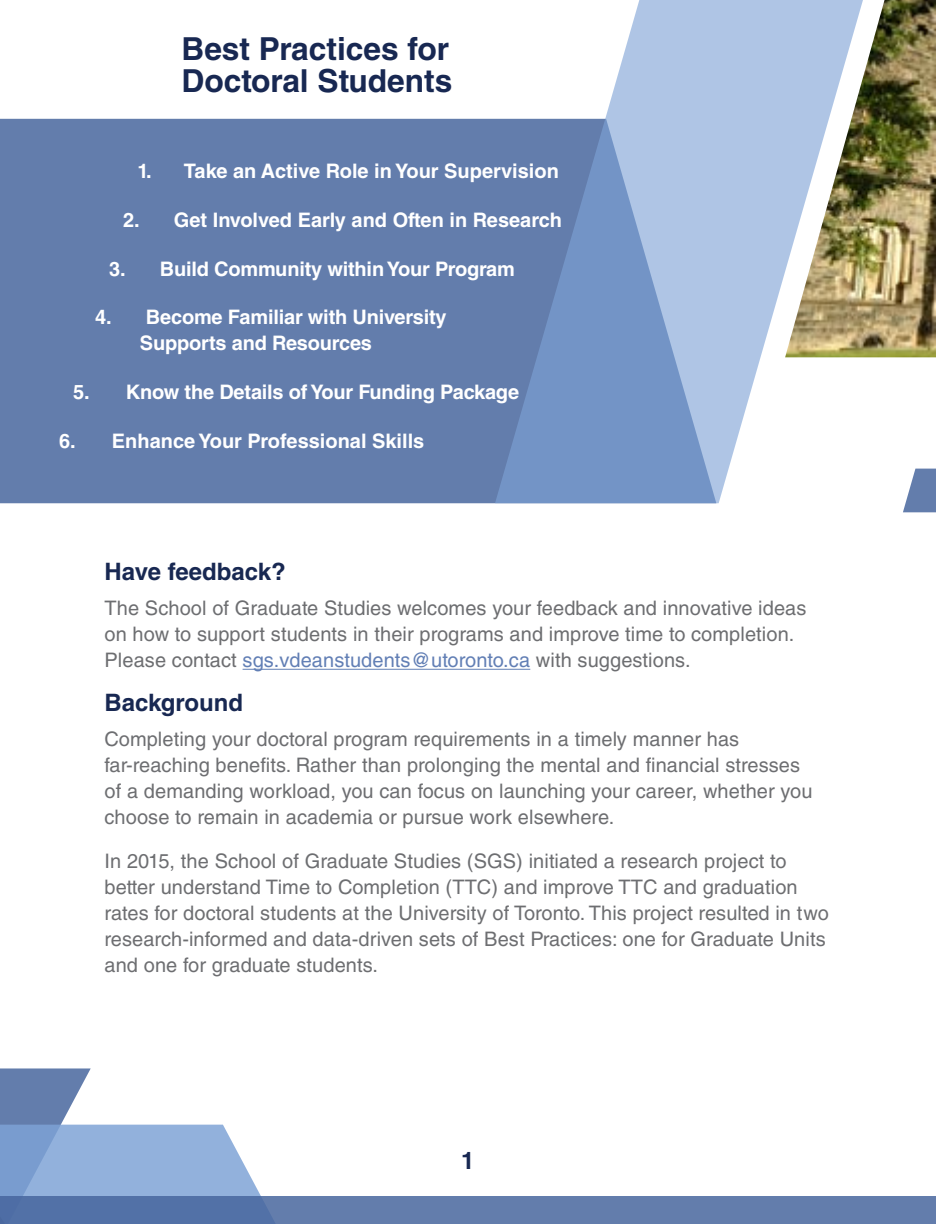
<style>
.page{position:relative;width:936px;height:1224px;background:#fff}
.page>*{position:absolute;margin:0;border:0;box-sizing:border-box;transform-origin:0 0}
.t1{font:700 31.8px/31.8px "Helvetica LT Std";color:#182852}
.t2{font:700 24px "Helvetica LT Std";color:#182852}
.t3{font:20px/26px "Helvetica LT Std";letter-spacing:.005em;color:#6d6e71}
.t4{font:700 20px/26px "Helvetica LT Std";letter-spacing:-.01em;color:#fff}
.s1{color:#627fb5}
</style>
<div class="page">
<div style="left:0;top:119px;width:495px;height:384px;background:#637dac"></div>
<hr style="left:243px;top:669px;width:287px;height:1px;background:#627fb5">
<svg style="left:495px;top:0;width:386px;height:503px"></svg>
<svg style="left:0;top:1068px;width:261px;height:128px"></svg>
<div style="left:0;top:1196px;width:936px;height:28px;background:linear-gradient(to right,#5372a7,#6981ae)"></div>
<svg style="left:903px;top:469px;width:33px;height:43px"></svg>
<img style="left:785px;top:0;width:151px;height:357px">
<h1 class="t1" style="left:181px;top:32px;width:273px">Best Practices for<br>Doctoral Students</h1>
<p class="t4" style="left:138px;top:158px;width:423px">1. Take an Active Role in Your Supervision</p>
<p class="t4" style="left:123px;top:207px;width:440px">2. Get Involved Early and Often in Research</p>
<p class="t4" style="left:109px;top:255px;width:407px">3. Build Community within Your Program</p>
<p class="t4" style="left:140px;top:304px;width:308px;text-indent:-45px">4. Become Familiar with University<br>Supports and Resources</p>
<p class="t4" style="left:73px;top:379px;width:448px">5. Know the Details of Your Funding Package</p>
<p class="t4" style="left:59px;top:427px;width:367px">6. Enhance Your Professional Skills</p>
<p class="t2" style="left:105px;top:557px;width:183px">Have feedback?</p>
<p class="t3" style="left:105px;top:595px;width:703px">The School of Graduate Studies welcomes your feedback and innovative ideas on how to support students in their programs and improve time to completion.<br>Please contact <span class="s1">sgs.vdeanstudents@utoronto.ca</span> with suggestions.</p>
<p class="t2" style="left:105px;top:688px;width:140px">Background</p>
<p class="t3" style="left:105px;top:726px;width:710px">Completing your doctoral program requirements in a timely manner has far-reaching benefits. Rather than prolonging the mental and financial stresses of a demanding workload, you can focus on launching your career, whether you choose to remain in academia or pursue work elsewhere.</p>
<p class="t3" style="left:105px;top:848px;width:726px">In 2015, the School of Graduate Studies (SGS) initiated a research project to better understand Time to Completion (TTC) and improve TTC and graduation rates for doctoral students at the University of Toronto. This project resulted in two research-informed and data-driven sets of Best Practices: one for Graduate Units and one for graduate students.</p>
<p class="t2" style="left:461px;top:1146px;width:15px">1</p>
</div>
